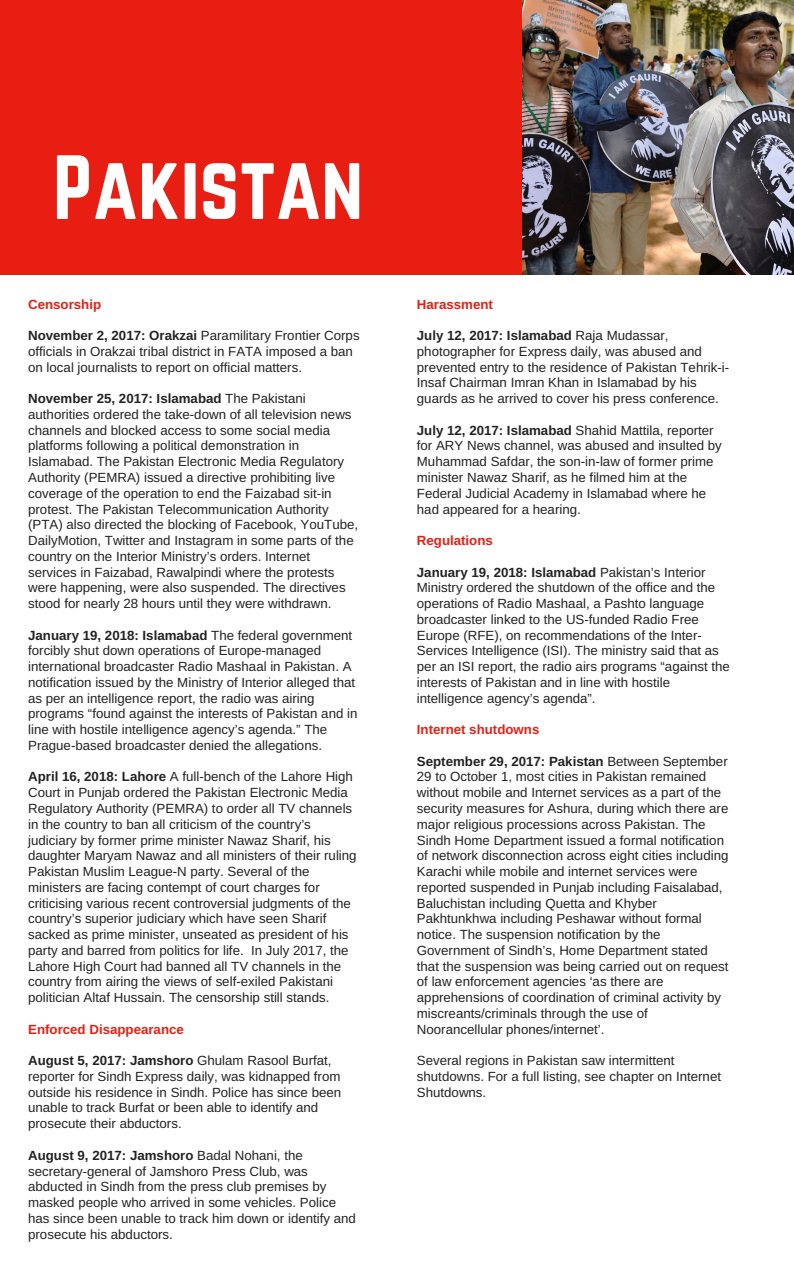
<style>
.page{position:relative;width:794px;height:1266px;background:#fff}
.page>*{position:absolute;margin:0;border:0;box-sizing:border-box;transform-origin:0 0}
.t1{font:79.65px "Norwester";color:#fff}
.t2{font:13.27px/15.8px "Arimo";color:#222}
.t3{font:700 13.27px "Arimo";color:#e91e13}
.s1{font-weight:700}
</style>
<div class="page">
<div style="left:0;top:0;width:793px;height:275px;background:#e91e13"></div>
<img style="left:522px;top:0;width:271px;height:274px">
<h1 class="t1" style="left:53px;top:149px;width:311px">Pakistan</h1>
<p class="t3" style="left:28px;top:297px;width:74px">Censorship</p>
<p class="t2" style="left:28px;top:328px;width:333px"><span class="s1">November 2, 2017: Orakzai</span> Paramilitary Frontier Corps officials in Orakzai tribal district in FATA imposed a ban on local journalists to report on official matters.</p>
<p class="t2" style="left:28px;top:391px;width:331px"><span class="s1">November 25, 2017: Islamabad</span> The Pakistani authorities ordered the take-down of all television news channels and blocked access to some social media platforms following a political demonstration in Islamabad. The Pakistan Electronic Media Regulatory Authority (PEMRA) issued a directive prohibiting live coverage of the operation to end the Faizabad sit-in protest. The Pakistan Telecommunication Authority (PTA) also directed the blocking of Facebook, YouTube, DailyMotion, Twitter and Instagram in some parts of the country on the Interior Ministry’s orders. Internet services in Faizabad, Rawalpindi where the protests were happening, were also suspended. The directives stood for nearly 28 hours until they were withdrawn.</p>
<p class="t2" style="left:28px;top:627px;width:330px"><span class="s1">January 19, 2018: Islamabad</span> The federal government forcibly shut down operations of Europe-managed international broadcaster Radio Mashaal in Pakistan. A notification issued by the Ministry of Interior alleged that as per an intelligence report, the radio was airing programs “found against the interests of Pakistan and in line with hostile intelligence agency’s agenda.” The Prague-based broadcaster denied the allegations.</p>
<p class="t2" style="left:28px;top:769px;width:330px"><span class="s1">April 16, 2018: Lahore</span> A full-bench of the Lahore High Court in Punjab ordered the Pakistan Electronic Media Regulatory Authority (PEMRA) to order all TV channels in the country to ban all criticism of the country’s judiciary by former prime minister Nawaz Sharif, his daughter Maryam Nawaz and all ministers of their ruling Pakistan Muslim League-N party. Several of the ministers are facing contempt of court charges for criticising various recent controversial judgments of the country’s superior judiciary which have seen Sharif sacked as prime minister, unseated as president of his party and barred from politics for life. In July 2017, the Lahore High Court had banned all TV channels in the country from airing the views of self-exiled Pakistani politician Altaf Hussain. The censorship still stands.</p>
<p class="t3" style="left:28px;top:1021px;width:157px">Enforced Disappearance</p>
<p class="t2" style="left:28px;top:1052px;width:314px"><span class="s1">August 5, 2017: Jamshoro</span> Ghulam Rasool Burfat, reporter for Sindh Express daily, was kidnapped from outside his residence in Sindh. Police has since been unable to track Burfat or been able to identify and prosecute their abductors.</p>
<p class="t2" style="left:28px;top:1147px;width:329px"><span class="s1">August 9, 2017: Jamshoro</span> Badal Nohani, the secretary-general of Jamshoro Press Club, was abducted in Sindh from the press club premises by masked people who arrived in some vehicles. Police has since been unable to track him down or identify and prosecute his abductors.</p>
<p class="t3" style="left:416px;top:297px;width:77px">Harassment</p>
<p class="t2" style="left:416px;top:328px;width:313px"><span class="s1">July 12, 2017: Islamabad</span> Raja Mudassar, photographer for Express daily, was abused and prevented entry to the residence of Pakistan Tehrik-i-Insaf Chairman Imran Khan in Islamabad by his guards as he arrived to cover his press conference.</p>
<p class="t2" style="left:416px;top:422px;width:306px"><span class="s1">July 12, 2017: Islamabad</span> Shahid Mattila, reporter for ARY News channel, was abused and insulted by Muhammad Safdar, the son-in-law of former prime minister Nawaz Sharif, as he filmed him at the Federal Judicial Academy in Islamabad where he had appeared for a hearing.</p>
<p class="t3" style="left:416px;top:533px;width:77px">Regulations</p>
<p class="t2" style="left:416px;top:564px;width:314px"><span class="s1">January 19, 2018: Islamabad</span> Pakistan’s Interior Ministry ordered the shutdown of the office and the operations of Radio Mashaal, a Pashto language broadcaster linked to the US-funded Radio Free Europe (RFE), on recommendations of the Inter-Services Intelligence (ISI). The ministry said that as per an ISI report, the radio airs programs “against the interests of Pakistan and in line with hostile intelligence agency’s agenda”.</p>
<p class="t3" style="left:416px;top:722px;width:124px">Internet shutdowns</p>
<p class="t2" style="left:416px;top:753px;width:313px"><span class="s1">September 29, 2017: Pakistan</span> Between September 29 to October 1, most cities in Pakistan remained without mobile and Internet services as a part of the security measures for Ashura, during which there are major religious processions across Pakistan. The Sindh Home Department issued a formal notification of network disconnection across eight cities including Karachi while mobile and internet services were reported suspended in Punjab including Faisalabad, Baluchistan including Quetta and Khyber Pakhtunkhwa including Peshawar without formal notice. The suspension notification by the Government of Sindh’s, Home Department stated that the suspension was being carried out on request of law enforcement agencies ‘as there are apprehensions of coordination of criminal activity by miscreants/criminals through the use of Noorancellular phones/internet’.</p>
<p class="t2" style="left:416px;top:1052px;width:305px">Several regions in Pakistan saw intermittent shutdowns. For a full listing, see chapter on Internet<br>Shutdowns.</p>
</div>
